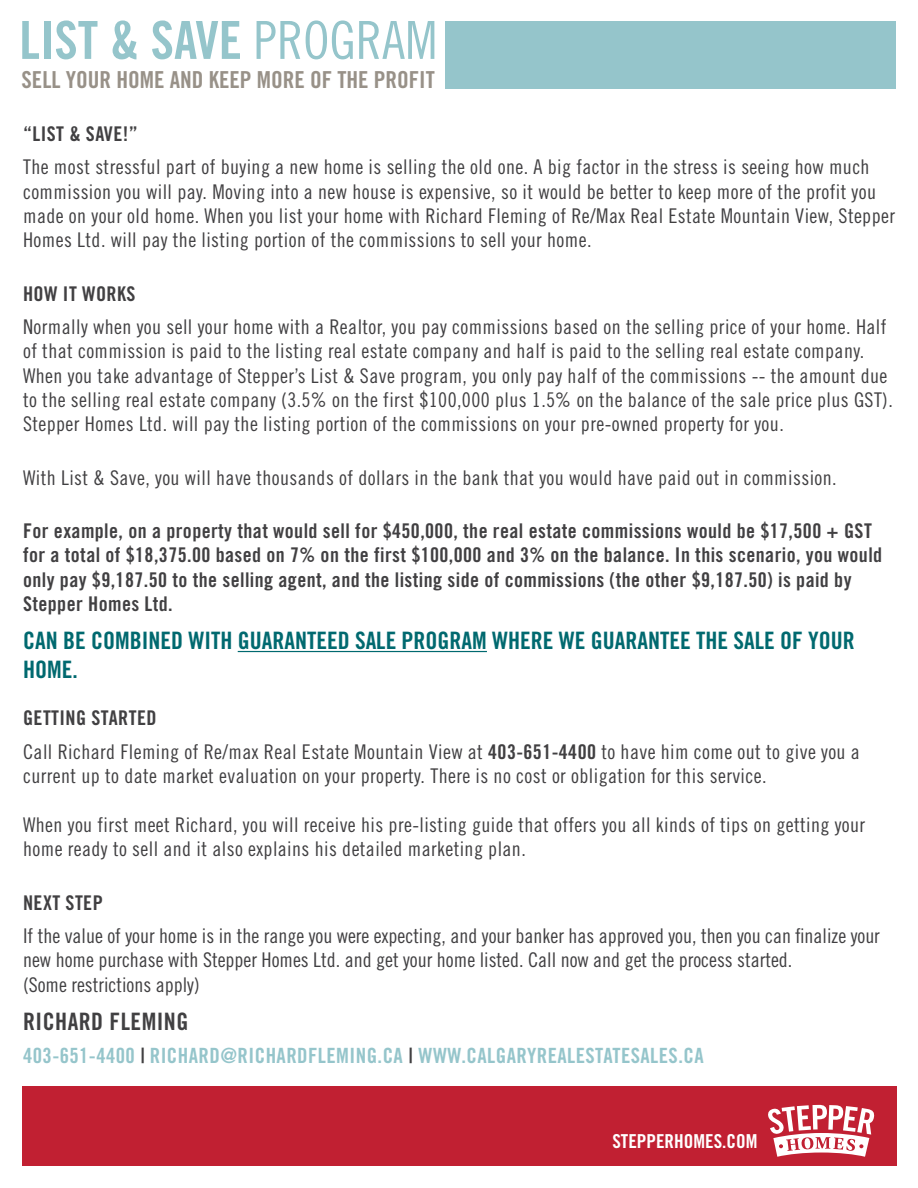
<style>
.page{position:relative;width:918px;height:1188px;background:#fff}
.page>*{position:absolute;margin:0;border:0;box-sizing:border-box;transform-origin:0 0}
.t1{font:52.5px "Trade Gothic LT Std Bd Cn 20";color:#95c5cb}
.t2{font:24px/28.8px "Trade Gothic LT Std Bd Cn 20";color:#00696f}
.t3{font:24px "Trade Gothic LT Std Bd Cn 20";letter-spacing:.02em;color:#414042}
.t4{font:23.4px "Trade Gothic LT Std Bd Cn 20";color:#989188}
.t5{font:21px "Trade Gothic LT Std Bd Cn 20";letter-spacing:.02em;color:#95c5cb}
.t6{font:20.25px/24.3px "Trade Gothic LT Std Cn 18";letter-spacing:.02em;color:#414042}
.t7{font:20.25px/24.3px "Trade Gothic LT Std Bd Cn 20";letter-spacing:.02em;color:#414042}
.t8{font:20.25px/24.3px "Trade Gothic LT Std Cn 18";color:#414042}
.t9{font:19.2px "Trade Gothic LT Std Bd Cn 20";color:#fff}
.s1{font-family:"Trade Gothic LT Std Cn 18"}
.s2{font-family:"Trade Gothic LT Std Bd Cn 20"}
.s3{color:#414042}
</style>
<div class="page">
<div style="left:22px;top:1086px;width:874px;height:80px;background:#c12032"></div>
<svg style="left:768px;top:1105px;width:107px;height:52px"></svg>
<hr style="left:238px;top:651px;width:249px;height:1px;background:#00696f">
<div style="left:446px;top:22px;width:450px;height:67px;background:#95c5cb"></div>
<h1 class="t1" style="left:19px;top:8px;width:419px">LIST &amp; SAVE <span class="s1">PROGRAM</span></h1>
<p class="t4" style="left:22px;top:65px;width:415px">SELL YOUR HOME AND KEEP MORE OF THE PROFIT</p>
<p class="t7" style="left:23px;top:121px;width:116px">“LIST &amp; SAVE!”</p>
<p class="t6" style="left:23px;top:155px;width:873px">The most stressful part of buying a new home is selling the old one. A big factor in the stress is seeing how much commission you will pay. Moving into a new house is expensive, so it would be better to keep more of the profit you made on your old home. When you list your home with Richard Fleming of Re/Max Real Estate Mountain View, Stepper Homes Ltd. will pay the listing portion of the commissions to sell your home.</p>
<p class="t7" style="left:23px;top:281px;width:114px">HOW IT WORKS</p>
<p class="t6" style="left:23px;top:315px;width:871px">Normally when you sell your home with a Realtor, you pay commissions based on the selling price of your home. Half of that commission is paid to the listing real estate company and half is paid to the selling real estate company.<br>When you take advantage of Stepper’s List &amp; Save program, you only pay half of the commissions -- the amount due to the selling real estate company (3.5% on the first $100,000 plus 1.5% on the balance of the sale price plus GST).<br>Stepper Homes Ltd. will pay the listing portion of the commissions on your pre-owned property for you.</p>
<p class="t6" style="left:23px;top:465px;width:815px">With List &amp; Save, you will have thousands of dollars in the bank that you would have paid out in commission.</p>
<p class="t7" style="left:23px;top:519px;width:861px">For example, on a property that would sell for $450,000, the real estate commissions would be $17,500 + GST for a total of $18,375.00 based on 7% on the first $100,000 and 3% on the balance. In this scenario, you would only pay $9,187.50 to the selling agent, and the listing side of commissions (the other $9,187.50) is paid by Stepper Homes Ltd.</p>
<p class="t2" style="left:23px;top:626px;width:833px">CAN BE COMBINED WITH GUARANTEED SALE PROGRAM WHERE WE GUARANTEE THE SALE OF YOUR<br>HOME.</p>
<p class="t7" style="left:23px;top:706px;width:135px">GETTING STARTED</p>
<p class="t6" style="left:23px;top:739px;width:838px">Call Richard Fleming of Re/max Real Estate Mountain View at <span class="s2">403-651-4400</span> to have him come out to give you a current up to date market evaluation on your property. There is no cost or obligation for this service.</p>
<p class="t6" style="left:23px;top:812px;width:844px">When you first meet Richard, you will receive his pre-listing guide that offers you all kinds of tips on getting your home ready to sell and it also explains his detailed marketing plan.</p>
<p class="t7" style="left:23px;top:890px;width:81px">NEXT STEP</p>
<p class="t8" style="left:23px;top:924px;width:858px">If the value of your home is in the range you were expecting, and your banker has approved you, then you can finalize your new home purchase with Stepper Homes Ltd. and get your home listed. Call now and get the process started.<br>(Some restrictions apply)</p>
<p class="t3" style="left:23px;top:1007px;width:167px">RICHARD FLEMING</p>
<p class="t5" style="left:23px;top:1043px;width:682px">403-651-4400 <span class="s3">|</span> RICHARD@RICHARDFLEMING.CA <span class="s3">|</span> WWW.CALGARYREALESTATESALES.CA</p>
<p class="t9" style="left:612px;top:1130px;width:147px">STEPPERHOMES.COM</p>
</div>
